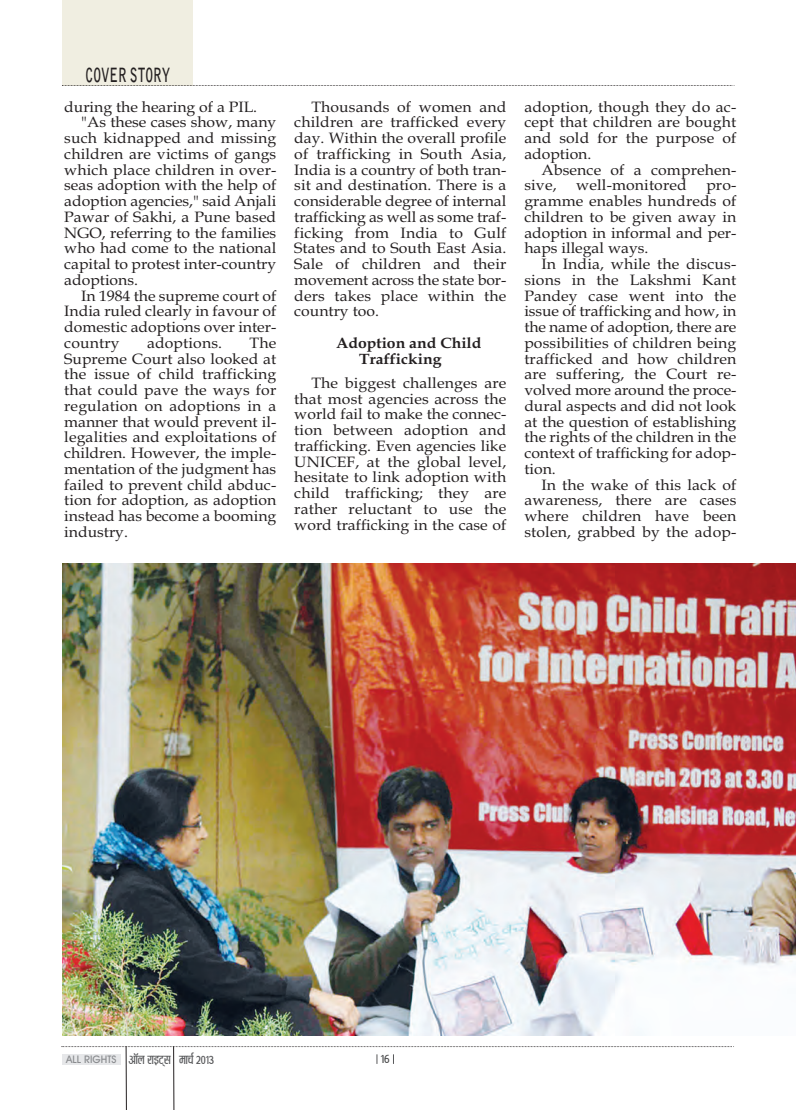
<style>
.page{position:relative;width:796px;height:1110px;background:#fff}
.page>*{position:absolute;margin:0;border:0;box-sizing:border-box;transform-origin:0 0}
.t1{font:700 19.5px "Bell Gothic Std";color:#231f20;scale:.65 1}
.t2{font:15px/15.8px "Book Antiqua";color:#231f20;text-align:justify;scale:1.05 1}
.t3{font:15px "Bhaskar 2";color:#57585a;scale:.95 1}
.t4{font:700 15px/15.8px "Book Antiqua";color:#231f20;scale:1.05 1}
.t5{font:15px "Bhaskar 2";color:#4b4c4d}
.s1{font-family:"Avant Garde IT Cby BT";font-weight:500;font-size:10.5px;color:#8a8c8f}
</style>
<div class="page">
<svg style="left:62px;top:1046px;width:672px;height:1px"></svg>
<div style="left:62px;top:1054px;width:58px;height:11px;background:#e6e7e9"></div>
<hr style="left:126px;top:1046px;width:1px;height:64px;background:#231f20">
<hr style="left:173px;top:1046px;width:1px;height:64px;background:#231f20">
<div style="left:62px;top:0;width:131px;height:85px;background:#f0eee1"></div>
<svg style="left:62px;top:85px;width:672px;height:1px"></svg>
<img style="left:63px;top:564px;width:732px;height:472px">
<p class="t1" style="left:86px;top:64px;width:131px">COVER STORY</p>
<p class="t2" style="left:64px;top:100px;width:185px">during the hearing of a PIL.</p>
<p class="t2" style="left:81px;top:116px;width:187px">"As these cases show, many</p>
<p class="t2" style="left:64px;top:132px;width:203px">such kidnapped and missing</p>
<p class="t2" style="left:64px;top:148px;width:203px">children are victims of gangs</p>
<p class="t2" style="left:64px;top:163px;width:203px">which place children in over-</p>
<p class="t2" style="left:64px;top:179px;width:203px">seas adoption with the help of</p>
<p class="t2" style="left:64px;top:195px;width:203px">adoption agencies," said Anjali</p>
<p class="t2" style="left:64px;top:211px;width:203px">Pawar of Sakhi, a Pune based</p>
<p class="t2" style="left:64px;top:226px;width:203px">NGO, referring to the families</p>
<p class="t2" style="left:64px;top:242px;width:203px">who had come to the national</p>
<p class="t2" style="left:64px;top:258px;width:203px">capital to protest inter-country</p>
<p class="t2" style="left:64px;top:274px;width:72px">adoptions.</p>
<p class="t2" style="left:81px;top:289px;width:187px">In 1984 the supreme court of</p>
<p class="t2" style="left:64px;top:305px;width:203px">India ruled clearly in favour of</p>
<p class="t2" style="left:64px;top:321px;width:203px">domestic adoptions over inter-</p>
<p class="t2" style="left:64px;top:337px;width:54px">country</p>
<p class="t2" style="left:147px;top:337px;width:73px">adoptions.</p>
<p class="t2" style="left:64px;top:337px;width:203px;text-indent:185px">The Supreme Court also looked at the issue of child trafficking that could pave the ways for regulation on adoptions in a manner that would prevent il&shy;legalities and exploitations of children. However, the imple&shy;mentation of the judgment has failed to prevent child abduc&shy;tion for adoption, as adoption instead has become a booming industry.</p>
<p class="t2" style="left:294px;top:100px;width:203px;text-indent:17px">Thousands of women and children are trafficked every day. Within the overall profile of trafficking in South Asia, India is a country of both tran&shy;sit and destination. There is a considerable degree of internal trafficking as well as some traf&shy;ficking from India to Gulf States and to South East Asia.<br>Sale of children and their movement across the state bor&shy;ders takes place within the country too.</p>
<p class="t4" style="left:359px;top:337px;width:118px;text-indent:-23px">Adoption and Child<br>Trafficking</p>
<p class="t2" style="left:294px;top:377px;width:203px;text-indent:17px">The biggest challenges are that most agencies across the world fail to make the connec&shy;tion between adoption and trafficking. Even agencies like UNICEF, at the global level, hesitate to link adoption with child trafficking; they are rather reluctant to use the word trafficking in the case of</p>
<p class="t2" style="left:524px;top:100px;width:203px">adoption, though they do ac-</p>
<p class="t2" style="left:524px;top:116px;width:203px">cept that children are bought</p>
<p class="t2" style="left:524px;top:132px;width:203px">and sold for the purpose of</p>
<p class="t2" style="left:524px;top:148px;width:65px">adoption.</p>
<p class="t2" style="left:541px;top:163px;width:187px">Absence of a comprehen-</p>
<p class="t2" style="left:524px;top:179px;width:32px">sive,</p>
<p class="t2" style="left:576px;top:179px;width:107px">well-monitored</p>
<p class="t2" style="left:706px;top:179px;width:30px">pro-</p>
<p class="t2" style="left:524px;top:195px;width:203px">gramme enables hundreds of</p>
<p class="t2" style="left:524px;top:211px;width:203px">children to be given away in</p>
<p class="t2" style="left:524px;top:226px;width:203px">adoption in informal and per-</p>
<p class="t2" style="left:524px;top:242px;width:120px">haps illegal ways.</p>
<p class="t2" style="left:541px;top:258px;width:187px">In India, while the discus-</p>
<p class="t2" style="left:524px;top:274px;width:203px">sions in the Lakshmi Kant</p>
<p class="t2" style="left:524px;top:289px;width:203px">Pandey case went into the</p>
<p class="t2" style="left:524px;top:305px;width:203px">issue of trafficking and how, in</p>
<p class="t2" style="left:524px;top:321px;width:203px">the name of adoption, there are</p>
<p class="t2" style="left:524px;top:337px;width:203px">possibilities of children being</p>
<p class="t2" style="left:524px;top:352px;width:203px">trafficked and how children</p>
<p class="t2" style="left:524px;top:368px;width:203px">are suffering, the Court re-</p>
<p class="t2" style="left:524px;top:384px;width:203px">volved more around the proce-</p>
<p class="t2" style="left:524px;top:400px;width:203px">dural aspects and did not look</p>
<p class="t2" style="left:524px;top:415px;width:203px">at the question of establishing</p>
<p class="t2" style="left:524px;top:431px;width:203px">the rights of the children in the</p>
<p class="t2" style="left:524px;top:447px;width:203px">context of trafficking for adop-</p>
<p class="t2" style="left:524px;top:463px;width:31px">tion.</p>
<p class="t2" style="left:541px;top:478px;width:187px">In the wake of this lack of</p>
<p class="t2" style="left:524px;top:494px;width:203px">awareness, there are cases</p>
<p class="t2" style="left:524px;top:510px;width:203px">where children have been</p>
<p class="t2" style="left:524px;top:526px;width:203px">stolen, grabbed by the adop-</p>
<p class="t3" style="left:66px;top:1050px;width:157px"><span class="s1">ALL RIGHTS</span> ¥æòÜ ÚUæ§ÅU÷â U×æ¿ü 2013</p>
<p class="t5" style="left:380px;top:1049px;width:11px">16</p>
</div>
